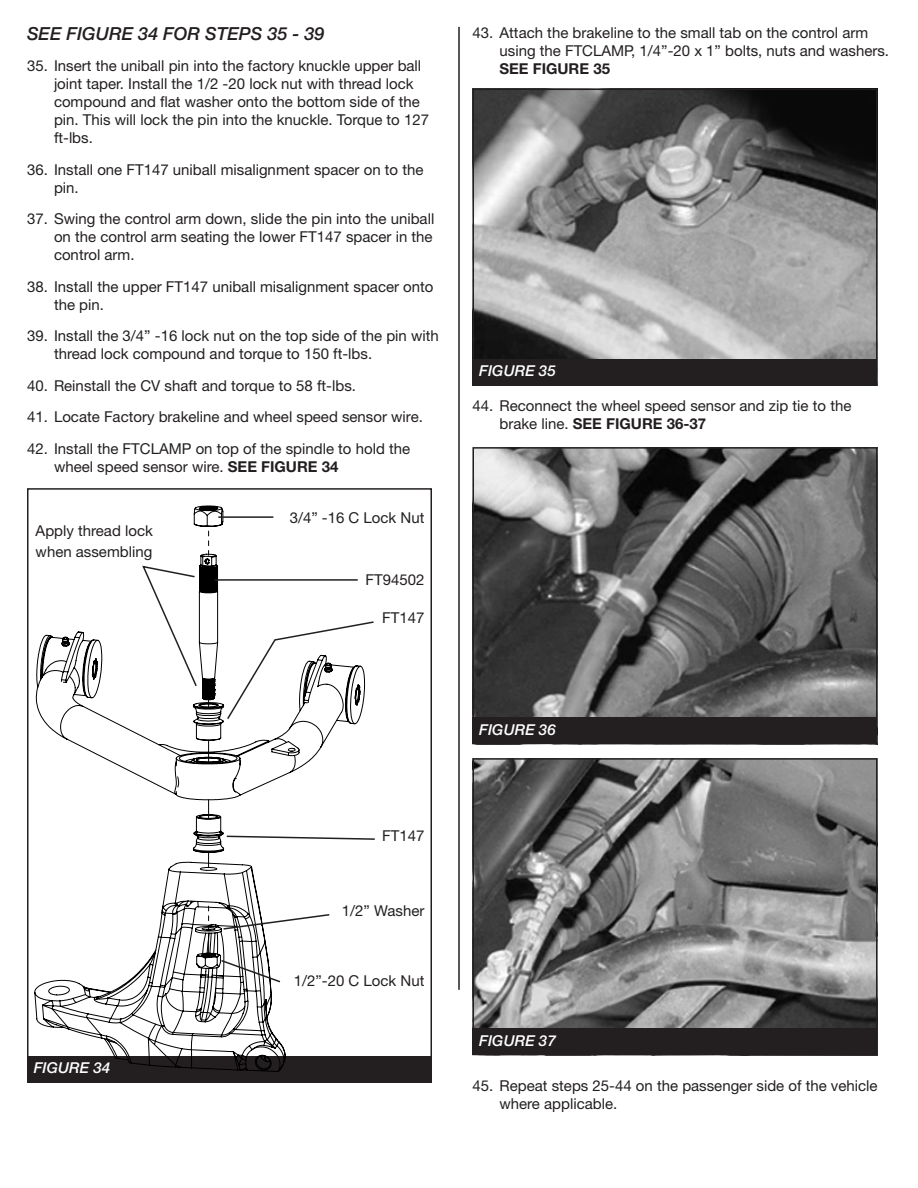
<style>
.page{position:relative;width:918px;height:1188px;background:#fff}
.page>*{position:absolute;margin:0;border:0;box-sizing:border-box;transform-origin:0 0}
.Instruction_-_Header{font:italic 500 18px "Helvetica Neue LT Std";color:#231f20}
.t1{font:15px/18px "Helvetica Neue LT Std";color:#231f20}
.t2{font:italic 500 15px "Helvetica Neue LT Std";color:#fff}
.s1{font-weight:700}
</style>
<div class="page">
<hr style="left:458px;top:27px;width:2px;height:963px;background:#231f20">
<img style="left:475px;top:92px;width:400px;height:267px">
<div style="left:472px;top:89px;width:406px;height:297px;border:2px solid #231f20"></div>
<div style="left:472px;top:359px;width:406px;height:27px;background:#231f20"></div>
<img style="left:475px;top:450px;width:400px;height:267px">
<div style="left:472px;top:447px;width:406px;height:297px;border:2px solid #231f20"></div>
<div style="left:472px;top:717px;width:406px;height:27px;background:#231f20"></div>
<img style="left:475px;top:761px;width:400px;height:267px">
<div style="left:472px;top:758px;width:406px;height:297px;border:2px solid #231f20"></div>
<div style="left:472px;top:1028px;width:406px;height:27px;background:#231f20"></div>
<div style="left:27px;top:1056px;width:405px;height:27px;background:#231f20"></div>
<svg style="left:34px;top:505px;width:325px;height:567px"></svg>
<svg style="left:208px;top:526px;width:1px;height:29px"></svg>
<svg style="left:208px;top:740px;width:1px;height:22px"></svg>
<svg style="left:208px;top:800px;width:1px;height:18px"></svg>
<svg style="left:208px;top:902px;width:1px;height:51px"></svg>
<svg style="left:208px;top:852px;width:1px;height:16px"></svg>
<div style="left:27px;top:488px;width:405px;height:595px;border:2px solid #231f20"></div>
<hr style="left:218px;top:516px;width:55px;height:2px;background:#231f20">
<hr style="left:215px;top:579px;width:143px;height:2px;background:#231f20">
<svg style="left:226px;top:620px;width:148px;height:101px"></svg>
<svg style="left:225px;top:835px;width:150px;height:6px"></svg>
<svg style="left:222px;top:913px;width:109px;height:18px"></svg>
<svg style="left:220px;top:959px;width:62px;height:25px"></svg>
<svg style="left:141px;top:565px;width:57px;height:123px"></svg>
<p class="Instruction_-_Header" style="left:27px;top:23px;width:299px">SEE FIGURE 34 FOR STEPS 35 - 39</p>
<p class="t1" style="left:54px;top:57px;width:377px;text-indent:-27px">35. Insert the uniball pin into the factory knuckle upper ball joint taper. Install the 1/2 -20 lock nut with thread lock compound and flat washer onto the bottom side of the pin. This will lock the pin into the knuckle. Torque to 127 ft-lbs.</p>
<p class="t1" style="left:54px;top:160px;width:371px;text-indent:-27px">36. Install one FT147 uniball misalignment spacer on to the pin.</p>
<p class="t1" style="left:54px;top:210px;width:382px;text-align:justify;text-indent:-27px">37. Swing the control arm down, slide the pin into the uniball on the control arm seating the lower FT147 spacer in the control arm.</p>
<p class="t1" style="left:54px;top:277px;width:381px;text-indent:-27px">38. Install the upper FT147 uniball misalignment spacer onto the pin.</p>
<p class="t1" style="left:54px;top:327px;width:386px;text-indent:-27px">39. Install the 3/4” -16 lock nut on the top side of the pin with thread lock compound and torque to 150 ft-lbs.</p>
<p class="t1" style="left:27px;top:376px;width:331px">40. Reinstall the CV shaft and torque to 58 ft-lbs.</p>
<p class="t1" style="left:27px;top:408px;width:397px">41. Locate Factory brakeline and wheel speed sensor wire.</p>
<p class="t1" style="left:54px;top:439px;width:358px;text-indent:-27px">42. Install the FTCLAMP on top of the spindle to hold the wheel speed sensor wire. <span class="s1">SEE FIGURE 34</span></p>
<p class="t1" style="left:36px;top:520px;width:119px;line-height:21px">Apply thread lock when assembling</p>
<p class="t1" style="left:290px;top:509px;width:136px">3/4” -16 C Lock Nut</p>
<p class="t1" style="left:366px;top:570px;width:60px">FT94502</p>
<p class="t1" style="left:382px;top:608px;width:44px">FT147</p>
<p class="t1" style="left:500px;top:23px;width:391px;text-indent:-27px">43. Attach the brakeline to the small tab on the control arm using the FTCLAMP, 1/4”-20 x 1” bolts, nuts and washers.<br><span class="s1">SEE FIGURE 35</span></p>
<p class="t2" style="left:479px;top:362px;width:78px">FIGURE 35</p>
<p class="t1" style="left:500px;top:397px;width:353px;text-indent:-27px">44. Reconnect the wheel speed sensor and zip tie to the brake line. <span class="s1">SEE FIGURE 36-37</span></p>
<p class="t2" style="left:34px;top:1059px;width:78px">FIGURE 34</p>
<p class="t1" style="left:382px;top:827px;width:44px">FT147</p>
<p class="t1" style="left:342px;top:902px;width:84px">1/2” Washer</p>
<p class="t1" style="left:294px;top:971px;width:132px">1/2”-20 C Lock Nut</p>
<p class="t2" style="left:479px;top:720px;width:78px">FIGURE 36</p>
<p class="t2" style="left:479px;top:1031px;width:78px">FIGURE 37</p>
<p class="t1" style="left:500px;top:1076px;width:380px;text-indent:-27px">45. Repeat steps 25-44 on the passenger side of the vehicle where applicable.</p>
</div>
